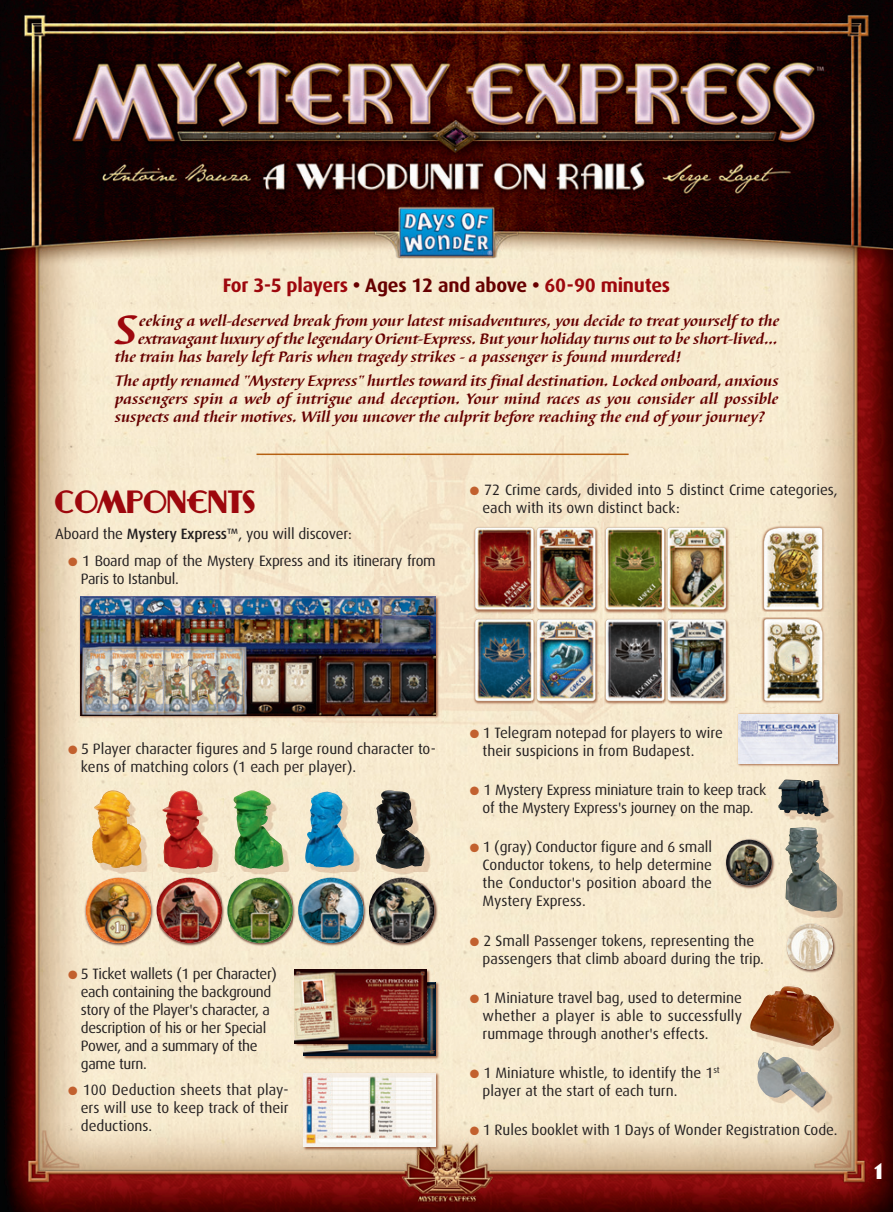
<style>
.page{position:relative;width:893px;height:1212px;background:#fff}
.page>*{position:absolute;margin:0;border:0;box-sizing:border-box;transform-origin:0 0}
.t1{font:italic 700 42.75px "Barbedor T";color:#9d070d}
.t2{font:30px "Ritzy Remix";color:#9d070d}
.t3{font:21px "Ritzy Remix";color:#fff}
.t4{font:700 19.5px "Dax";letter-spacing:-.01em;color:#9d070d}
.t5{font:italic 700 15.75px/18px "Barbedor T";color:#600;text-align:justify}
.t6{font:15px/18px "Dax";color:#231f20}
.t7{font:15px/18px "Dax";letter-spacing:-.02em;color:#231f20}
.s1{color:#600}
.s2{font-weight:500}
.s3{color:#c2602e}
</style>
<div class="page">
<img style="left:0;top:0;width:893px;height:1212px">
<img style="left:76px;top:592px;width:367px;height:131px">
<img style="left:81px;top:597px;width:355px;height:118px">
<img style="left:299px;top:978px;width:144px;height:85px">
<img style="left:304px;top:982px;width:132px;height:74px">
<img style="left:290px;top:965px;width:144px;height:85px">
<img style="left:295px;top:970px;width:132px;height:73px">
<img style="left:299px;top:1069px;width:144px;height:85px">
<img style="left:304px;top:1073px;width:132px;height:74px">
<img style="left:733px;top:709px;width:113px;height:63px">
<img style="left:738px;top:714px;width:100px;height:50px">
<img style="left:83px;top:789px;width:359px;height:84px">
<img style="left:92px;top:791px;width:50px;height:77px">
<img style="left:162px;top:791px;width:51px;height:78px">
<img style="left:233px;top:790px;width:50px;height:79px">
<img style="left:305px;top:792px;width:49px;height:76px">
<img style="left:442px;top:789px;width:4px;height:93px">
<img style="left:376px;top:790px;width:48px;height:79px">
<img style="left:780px;top:826px;width:73px;height:100px">
<img style="left:785px;top:830px;width:52px;height:82px">
<img style="left:769px;top:776px;width:78px;height:54px">
<img style="left:780px;top:826px;width:67px;height:4px">
<img style="left:790px;top:827px;width:26px;height:3px">
<img style="left:778px;top:780px;width:51px;height:36px">
<img style="left:744px;top:984px;width:108px;height:140px">
<img style="left:750px;top:986px;width:85px;height:60px">
<img style="left:751px;top:1123px;width:74px;height:1px">
<img style="left:757px;top:1052px;width:69px;height:55px">
<img style="left:81px;top:873px;width:71px;height:78px">
<img style="left:86px;top:878px;width:65px;height:65px;border-radius:33px">
<img style="left:152px;top:882px;width:290px;height:69px">
<img style="left:162px;top:873px;width:61px;height:9px">
<svg style="left:152px;top:873px;width:10px;height:10px"></svg>
<img style="left:157px;top:878px;width:65px;height:65px;border-radius:33px">
<img style="left:233px;top:873px;width:60px;height:9px">
<svg style="left:223px;top:873px;width:10px;height:9px"></svg>
<img style="left:227px;top:878px;width:66px;height:65px;border-radius:33px">
<img style="left:304px;top:873px;width:60px;height:9px">
<svg style="left:293px;top:873px;width:11px;height:9px"></svg>
<img style="left:298px;top:878px;width:66px;height:65px;border-radius:33px">
<img style="left:375px;top:873px;width:67px;height:9px">
<svg style="left:364px;top:873px;width:11px;height:9px"></svg>
<img style="left:369px;top:878px;width:65px;height:65px;border-radius:33px">
<img style="left:470px;top:523px;width:62px;height:91px">
<img style="left:532px;top:523px;width:130px;height:4px">
<img style="left:662px;top:523px;width:72px;height:91px">
<img style="left:470px;top:617px;width:62px;height:92px">
<img style="left:470px;top:614px;width:5px;height:3px">
<img style="left:542px;top:701px;width:58px;height:8px">
<img style="left:532px;top:701px;width:10px;height:8px">
<img style="left:600px;top:701px;width:62px;height:8px">
<img style="left:672px;top:614px;width:62px;height:95px">
<img style="left:662px;top:701px;width:10px;height:8px">
<img style="left:475px;top:527px;width:251px;height:174px">
<img style="left:757px;top:521px;width:72px;height:92px">
<img style="left:764px;top:528px;width:58px;height:82px">
<img style="left:757px;top:616px;width:72px;height:91px">
<img style="left:757px;top:613px;width:72px;height:3px">
<img style="left:764px;top:619px;width:59px;height:82px">
<img style="left:721px;top:835px;width:59px;height:58px">
<img style="left:726px;top:840px;width:46px;height:45px;border-radius:23px">
<img style="left:782px;top:919px;width:59px;height:58px">
<img style="left:787px;top:924px;width:46px;height:45px;border-radius:23px">
<hr style="left:256px;top:453px;width:373px;height:2px;background:#b56011">
<h3 class="t4" style="left:223px;top:277px;width:449px">For 3-5 players <span class="s1">• Ages 12 and above •</span> 60-90 minutes</h3>
<h1 class="t1" style="left:115px;top:311px;width:23px">S</h1>
<p class="t5" style="left:139px;top:313px;width:642px">eeking a well-deserved break from your latest misadventures, you decide to treat yourself to the</p>
<p class="t5" style="left:138px;top:331px;width:641px">extravagant luxury of the legendary Orient-Express. But your holiday turns out to be short-lived...</p>
<p class="t5" style="left:115px;top:349px;width:568px">the train has barely left Paris when tragedy strikes - a passenger is found murdered!</p>
<p class="t5" style="left:115px;top:373px;width:665px">The aptly renamed "Mystery Express" hurtles toward its final destination. Locked onboard, anxious passengers spin a web of intrigue and deception. Your mind races as you consider all possible suspects and their motives. Will you uncover the culprit before reaching the end of your journey?</p>
<h2 class="t2" style="left:55px;top:485px;width:203px">COMPONENTS</h2>
<p class="t6" style="left:55px;top:526px;width:298px">Aboard the <span class="s2">Mystery Express™</span>, you will discover:</p>
<p class="t7" style="left:81px;top:553px;width:356px;text-indent:-13px"><span class="s3">●</span> 1 Board map of the Mystery Express and its itinerary from<br>Paris to Istanbul.</p>
<p class="t6" style="left:483px;top:482px;width:357px;text-indent:-13px"><span class="s3">●</span> 72 Crime cards, divided into 5 distinct Crime categories, each with its own distinct back:</p>
<p class="t6" style="left:81px;top:741px;width:357px;text-indent:-13px"><span class="s3">●</span> 5 Player character figures and 5 large round character to&shy;kens of matching colors (1 each per player).</p>
<p class="t7" style="left:81px;top:966px;width:198px;text-indent:-13px"><span class="s3">●</span> 5 Ticket wallets (1 per Character) each containing the background story of the Player's character, a description of his or her Special<br>Power, and a summary of the game turn.</p>
<p class="t6" style="left:81px;top:1082px;width:209px;text-align:justify;text-indent:-13px"><span class="s3">●</span> 100 Deduction sheets that play&shy;ers will use to keep track of their deductions.</p>
<p class="t6" style="left:483px;top:724px;width:242px;text-indent:-13px"><span class="s3">●</span> 1 Telegram notepad for players to wire their suspicions in from Budapest.</p>
<p class="t6" style="left:470px;top:782px;width:298px;text-align:center"><span class="s3">●</span> 1 Mystery Express miniature train to keep track of the Mystery Express's journey on the map.</p>
<p class="t6" style="left:483px;top:839px;width:231px;text-align:justify;text-indent:-13px"><span class="s3">●</span> 1 (gray) Conductor figure and 6 small Conductor tokens, to help determine the Conductor's position aboard the Mystery Express.</p>
<p class="t6" style="left:483px;top:932px;width:283px;text-indent:-13px"><span class="s3">●</span> 2 Small Passenger tokens, representing the passengers that climb aboard during the trip.</p>
<p class="t6" style="left:483px;top:989px;width:261px;text-align:justify;text-indent:-13px"><span class="s3">●</span> 1 Miniature travel bag, used to determine whether a player is able to successfully rummage through another's effects.</p>
<p class="t6" style="left:483px;top:1065px;width:239px;text-indent:-13px"><span class="s3">●</span> 1 Miniature whistle, to identify the 1<sup>st </sup>player at the start of each turn.</p>
<p class="t6" style="left:470px;top:1122px;width:369px"><span class="s3">●</span> 1 Rules booklet with 1 Days of Wonder Registration Code.</p>
<h3 class="t3" style="left:874px;top:1160px;width:10px">1</h3>
</div>
